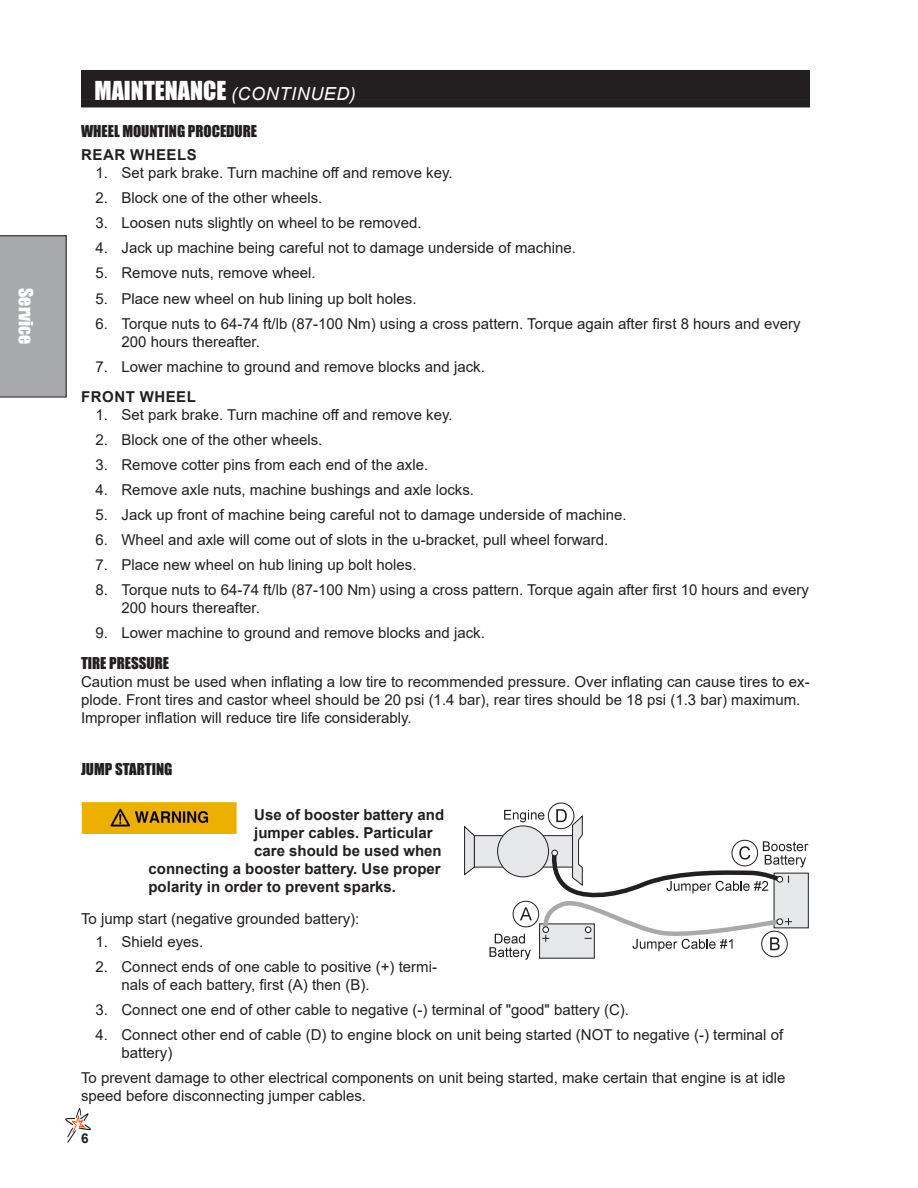
<style>
.page{position:relative;width:918px;height:1188px;background:#fff}
.page>*{position:absolute;margin:0;border:0;box-sizing:border-box;transform-origin:0 0}
.Header_Left{font:24px "Impact";color:#fff}
.t1{font:18px "Impact";color:#fff}
._1__2__3{font:15px/18px "Arial";color:#231f20}
.Body_text{font:15px/18px "Arial";color:#231f20}
.Warning_Danger_Caution{font:700 15px "Arial";color:#231f20}
.Subhead_1{font:15px "Impact";color:#231f20}
.Subhead_2{font:700 15px "Arial";letter-spacing:.035em;color:#231f20}
.t2{font:700 13.5px "Arial";color:#231f20}
.s1{font-family:"Arial";font-style:italic;font-size:18px}
</style>
<div class="page">
<img style="left:65px;top:1108px;width:26px;height:35px">
<div style="left:0;top:235px;width:67px;height:162px;background:#a8a9ad"></div>
<div style="left:81px;top:70px;width:729px;height:30px;background:#231f20"></div>
<div style="left:81px;top:100px;width:729px;height:7px;background:#231f20"></div>
<div style="left:774px;top:873px;width:35px;height:55px;background:#454243"></div>
<div style="left:474px;top:835px;width:103px;height:32px;background:#e6e7e9;border:1px solid #231f20"></div>
<svg style="left:464px;top:826px;width:11px;height:50px"></svg>
<svg style="left:548px;top:803px;width:26px;height:26px"></svg>
<div style="left:548px;top:803px;width:26px;height:26px;border:1px solid #231f20;border-radius:50%"></div>
<svg style="left:489px;top:809px;width:319px;height:151px"></svg>
<img style="left:81px;top:802px;width:155px;height:31px">
<p class="t1" style="left:40px;top:288px;width:58px;rotate:90deg">Service</p>
<p class="Header_Left" style="left:94px;top:72px;width:263px">MAINTENANCE <span class="s1">(CONTINUED)</span></p>
<p class="Subhead_1" style="left:81px;top:119px;width:178px">WHEEL MOUNTING PROCEDURE</p>
<p class="Subhead_2" style="left:81px;top:144px;width:117px">REAR WHEELS</p>
<p class="_1__2__3" style="left:95px;top:164px;width:359px">1. Set park brake. Turn machine off and remove key.</p>
<p class="_1__2__3" style="left:95px;top:189px;width:228px">2. Block one of the other wheels.</p>
<p class="_1__2__3" style="left:95px;top:214px;width:328px">3. Loosen nuts slightly on wheel to be removed.</p>
<p class="_1__2__3" style="left:95px;top:239px;width:482px">4. Jack up machine being careful not to damage underside of machine.</p>
<p class="_1__2__3" style="left:95px;top:264px;width:222px">5. Remove nuts, remove wheel.</p>
<p class="_1__2__3" style="left:95px;top:289px;width:323px">5. Place new wheel on hub lining up bolt holes.</p>
<p class="_1__2__3" style="left:122px;top:314px;width:681px;text-indent:-26px">6. Torque nuts to 64-74 ft/lb (87-100 Nm) using a cross pattern. Torque again after first 8 hours and every<br>200 hours thereafter.</p>
<p class="_1__2__3" style="left:95px;top:357px;width:391px">7. Lower machine to ground and remove blocks and jack.</p>
<p class="Subhead_2" style="left:81px;top:386px;width:116px">FRONT WHEEL</p>
<p class="_1__2__3" style="left:95px;top:406px;width:359px">1. Set park brake. Turn machine off and remove key.</p>
<p class="_1__2__3" style="left:95px;top:431px;width:228px">2. Block one of the other wheels.</p>
<p class="_1__2__3" style="left:95px;top:456px;width:334px">3. Remove cotter pins from each end of the axle.</p>
<p class="_1__2__3" style="left:95px;top:481px;width:380px">4. Remove axle nuts, machine bushings and axle locks.</p>
<p class="_1__2__3" style="left:95px;top:506px;width:533px">5. Jack up front of machine being careful not to damage underside of machine.</p>
<p class="_1__2__3" style="left:95px;top:531px;width:514px">6. Wheel and axle will come out of slots in the u-bracket, pull wheel forward.</p>
<p class="_1__2__3" style="left:95px;top:556px;width:323px">7. Place new wheel on hub lining up bolt holes.</p>
<p class="_1__2__3" style="left:122px;top:581px;width:689px;text-indent:-26px">8. Torque nuts to 64-74 ft/lb (87-100 Nm) using a cross pattern. Torque again after first 10 hours and every<br>200 hours thereafter.</p>
<p class="_1__2__3" style="left:95px;top:624px;width:391px">9. Lower machine to ground and remove blocks and jack.</p>
<p class="Subhead_1" style="left:81px;top:651px;width:90px">TIRE PRESSURE</p>
<p class="Body_text" style="left:81px;top:673px;width:730px">Caution must be used when inflating a low tire to recommended pressure. Over inflating can cause tires to ex&shy;plode. Front tires and castor wheel should be 20 psi (1.4 bar), rear tires should be 18 psi (1.3 bar) maximum.<br>Improper inflation will reduce tire life considerably.</p>
<p class="Subhead_1" style="left:81px;top:758px;width:93px">JUMP STARTING</p>
<p class="Warning_Danger_Caution" style="left:254px;top:804px;width:192px">Use of booster battery and</p>
<p class="Warning_Danger_Caution" style="left:254px;top:822px;width:180px">jumper cables. Particular</p>
<p class="Warning_Danger_Caution" style="left:254px;top:840px;width:189px">care should be used when</p>
<p class="Warning_Danger_Caution" style="left:148px;top:858px;width:294px">connecting a booster battery. Use proper</p>
<p class="Warning_Danger_Caution" style="left:148px;top:876px;width:249px">polarity in order to prevent sparks.</p>
<p class="Body_text" style="left:81px;top:909px;width:280px">To jump start (negative grounded battery):</p>
<p class="_1__2__3" style="left:95px;top:933px;width:109px">1. Shield eyes.</p>
<p class="_1__2__3" style="left:122px;top:958px;width:317px;text-indent:-26px">2. Connect ends of one cable to positive (+) termi&shy;nals of each battery, first (A) then (B).</p>
<p class="_1__2__3" style="left:95px;top:1001px;width:535px">3. Connect one end of other cable to negative (-) terminal of "good" battery (C).</p>
<p class="_1__2__3" style="left:122px;top:1026px;width:663px;text-indent:-26px">4. Connect other end of cable (D) to engine block on unit being started (NOT to negative (-) terminal of battery)</p>
<p class="Body_text" style="left:81px;top:1069px;width:706px">To prevent damage to other electrical components on unit being started, make certain that engine is at idle speed before disconnecting jumper cables.</p>
<p class="t2" style="left:81px;top:1129px;width:9px">6</p>
</div>
